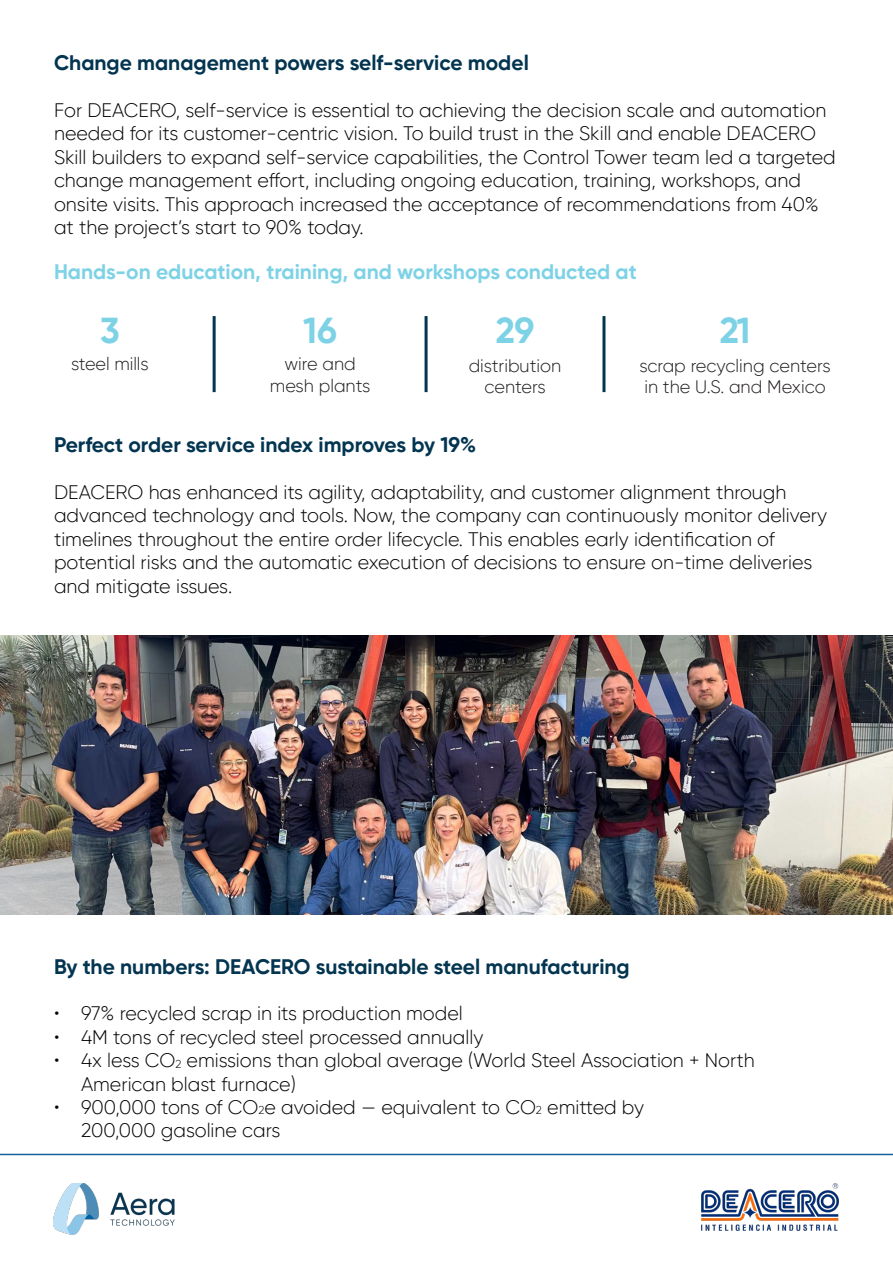
<style>
.page{position:relative;width:893px;height:1263px;background:#fff}
.page>*{position:absolute;margin:0;border:0;box-sizing:border-box;transform-origin:0 0}
.t1{font:700 36px "Gilroy";color:#7ed2e6}
.t2{font:700 21px "Gilroy";color:#033551}
.t3{font:700 21px "Gilroy";color:#7ed2e6}
.t4{font:300 19.5px/23.4px "Gilroy";color:#040503}
.t5{font:300 18px/21.6px "Gilroy";color:#231f20}
.s1{font-size:11.4px}
</style>
<div class="page">
<hr style="left:213px;top:316px;width:3px;height:76px;background:#033551">
<hr style="left:425px;top:316px;width:3px;height:76px;background:#033551">
<hr style="left:602px;top:316px;width:3px;height:76px;background:#033551">
<img style="left:54px;top:1183px;width:120px;height:51px">
<img style="left:701px;top:1183px;width:138px;height:47px">
<hr style="left:0;top:1154px;width:893px;height:1px;background:#15619e">
<img style="left:0;top:635px;width:893px;height:280px">
<p class="t2" style="left:54px;top:50px;width:476px">Change management powers self-service model</p>
<p class="t4" style="left:54px;top:98px;width:783px">For DEACERO, self-service is essential to achieving the decision scale and automation needed for its customer-centric vision. To build trust in the Skill and enable DEACERO Skill builders to expand self-service capabilities, the Control Tower team led a targeted change management effort, including ongoing education, training, workshops, and onsite visits. This approach increased the acceptance of recommendations from 40% at the project’s start to 90% today.</p>
<p class="t3" style="left:54px;top:259px;width:584px">Hands-on education, training, and workshops conducted at</p>
<p class="t1" style="left:100px;top:308px;width:21px">3</p>
<p class="t5" style="left:71px;top:353px;width:79px">steel mills</p>
<p class="t1" style="left:496px;top:308px;width:40px">29</p>
<p class="t5" style="left:469px;top:354px;width:94px">distribution</p>
<p class="t5" style="left:484px;top:376px;width:63px">centers</p>
<p class="t1" style="left:720px;top:308px;width:32px">21</p>
<p class="t5" style="left:639px;top:354px;width:193px">scrap recycling centers in the U.S. and Mexico</p>
<p class="t1" style="left:303px;top:308px;width:35px">16</p>
<p class="t5" style="left:284px;top:353px;width:73px">wire and</p>
<p class="t5" style="left:270px;top:375px;width:102px">mesh plants</p>
<p class="t2" style="left:54px;top:432px;width:424px">Perfect order service index improves by 19%</p>
<p class="t4" style="left:54px;top:480px;width:775px">DEACERO has enhanced its agility, adaptability, and customer alignment through advanced technology and tools. Now, the company can continuously monitor delivery timelines throughout the entire order lifecycle. This enables early identification of potential risks and the automatic execution of decisions to ensure on-time deliveries and mitigate issues.</p>
<p class="t2" style="left:54px;top:953px;width:577px">By the numbers: DEACERO sustainable steel manufacturing</p>
<p class="t4" style="left:54px;top:1002px;width:410px">• 97% recycled scrap in its production model</p>
<p class="t4" style="left:54px;top:1025px;width:431px">• 4M tons of recycled steel processed annually</p>
<p class="t4" style="left:81px;top:1048px;width:675px;text-indent:-27px">• 4x less CO<span class="s1">2</span> emissions than global average (World Steel Association + North<br>American blast furnace)</p>
<p class="t4" style="left:81px;top:1095px;width:565px;text-indent:-27px">• 900,000 tons of CO<span class="s1">2</span>e avoided — equivalent to CO<span class="s1">2</span> emitted by<br>200,000 gasoline cars</p>
</div>
